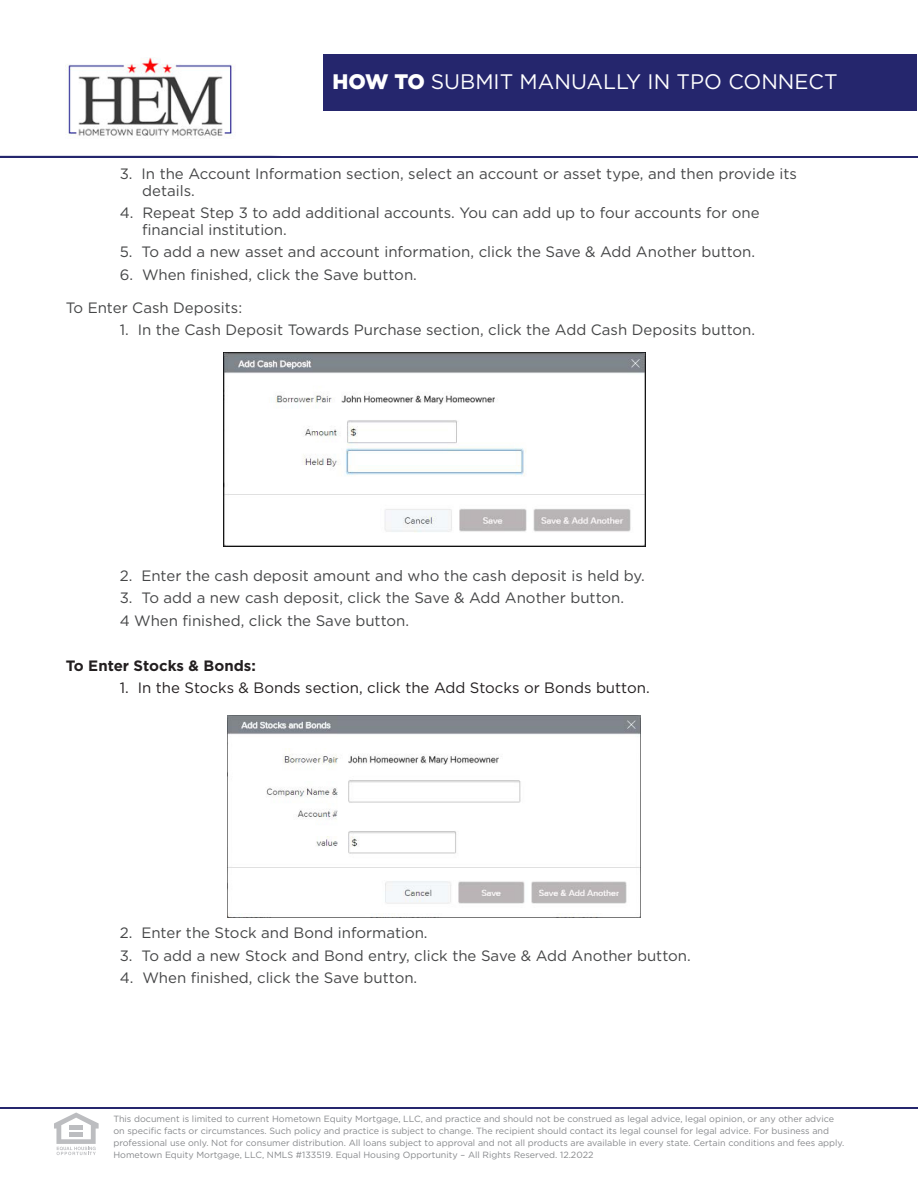
<style>
.page{position:relative;width:918px;height:1188px;background:#fff}
.page>*{position:absolute;margin:0;border:0;box-sizing:border-box;transform-origin:0 0}
.t1{font:21px "Gotham";color:#fff}
.t2{font:15px "Gotham";color:#454647}
.t3{font:15px "Gotham";color:#231f20}
.t4{font:700 15px "Gotham";color:#231f20}
.t5{font:9px/12px "Gotham";color:#87898c}
.s1{font-weight:900}
</style>
<div class="page">
<div style="left:323px;top:55px;width:594px;height:56px;background:#25266d"></div>
<svg style="left:54px;top:1113px;width:45px;height:42px"></svg>
<div style="left:69px;top:1125px;width:14px;height:5px;background:#bcbdc0"></div>
<div style="left:69px;top:1132px;width:14px;height:5px;background:#bcbdc0"></div>
<hr style="left:0;top:1107px;width:918px;height:2px;background:#25266d">
<hr style="left:0;top:156px;width:918px;height:1px;background:#25266d">
<img style="left:223px;top:353px;width:422px;height:193px">
<img style="left:228px;top:715px;width:413px;height:203px">
<img style="left:66px;top:57px;width:167px;height:79px">
<p class="t1" style="left:332px;top:68px;width:507px"><span class="s1">HOW TO</span> SUBMIT MANUALLY IN TPO CONNECT</p>
<p class="t2" style="left:120px;top:165px;width:679px">3. In the Account Information section, select an account or asset type, and then provide its</p>
<p class="t2" style="left:142px;top:181px;width:54px">details.</p>
<p class="t2" style="left:120px;top:204px;width:641px">4. Repeat Step 3 to add additional accounts. You can add up to four accounts for one</p>
<p class="t2" style="left:142px;top:220px;width:146px">financial institution.</p>
<p class="t2" style="left:120px;top:243px;width:637px">5. To add a new asset and account information, click the Save &amp; Add Another button.</p>
<p class="t2" style="left:120px;top:265px;width:299px">6. When finished, click the Save button.</p>
<p class="t2" style="left:66px;top:298px;width:178px">To Enter Cash Deposits:</p>
<p class="t2" style="left:120px;top:321px;width:637px">1. In the Cash Deposit Towards Purchase section, click the Add Cash Deposits button.</p>
<p class="t2" style="left:120px;top:566px;width:527px">2. Enter the cash deposit amount and who the cash deposit is held by.</p>
<p class="t2" style="left:120px;top:588px;width:506px">3. To add a new cash deposit, click the Save &amp; Add Another button.</p>
<p class="t2" style="left:120px;top:611px;width:291px">4 When finished, click the Save button.</p>
<p class="t4" style="left:66px;top:656px;width:192px">To Enter Stocks &amp; Bonds:</p>
<p class="t3" style="left:120px;top:678px;width:532px">1. In the Stocks &amp; Bonds section, click the Add Stocks or Bonds button.</p>
<p class="t2" style="left:120px;top:923px;width:309px">2. Enter the Stock and Bond information.</p>
<p class="t2" style="left:120px;top:946px;width:573px">3. To add a new Stock and Bond entry, click the Save &amp; Add Another button.</p>
<p class="t2" style="left:120px;top:968px;width:299px">4. When finished, click the Save button.</p>
<p class="t5" style="left:113px;top:1113px;width:732px">This document is limited to current Hometown Equity Mortgage, LLC, and practice and should not be construed as legal advice, legal opinion, or any other advice on specific facts or circumstances. Such policy and practice is subject to change. The recipient should contact its legal counsel for legal advice. For business and professional use only. Not for consumer distribution. All loans subject to approval and not all products are available in every state. Certain conditions and fees apply.<br>Hometown Equity Mortgage, LLC, NMLS #133519. Equal Housing Opportunity – All Rights Reserved. 12.2022</p>
</div>
